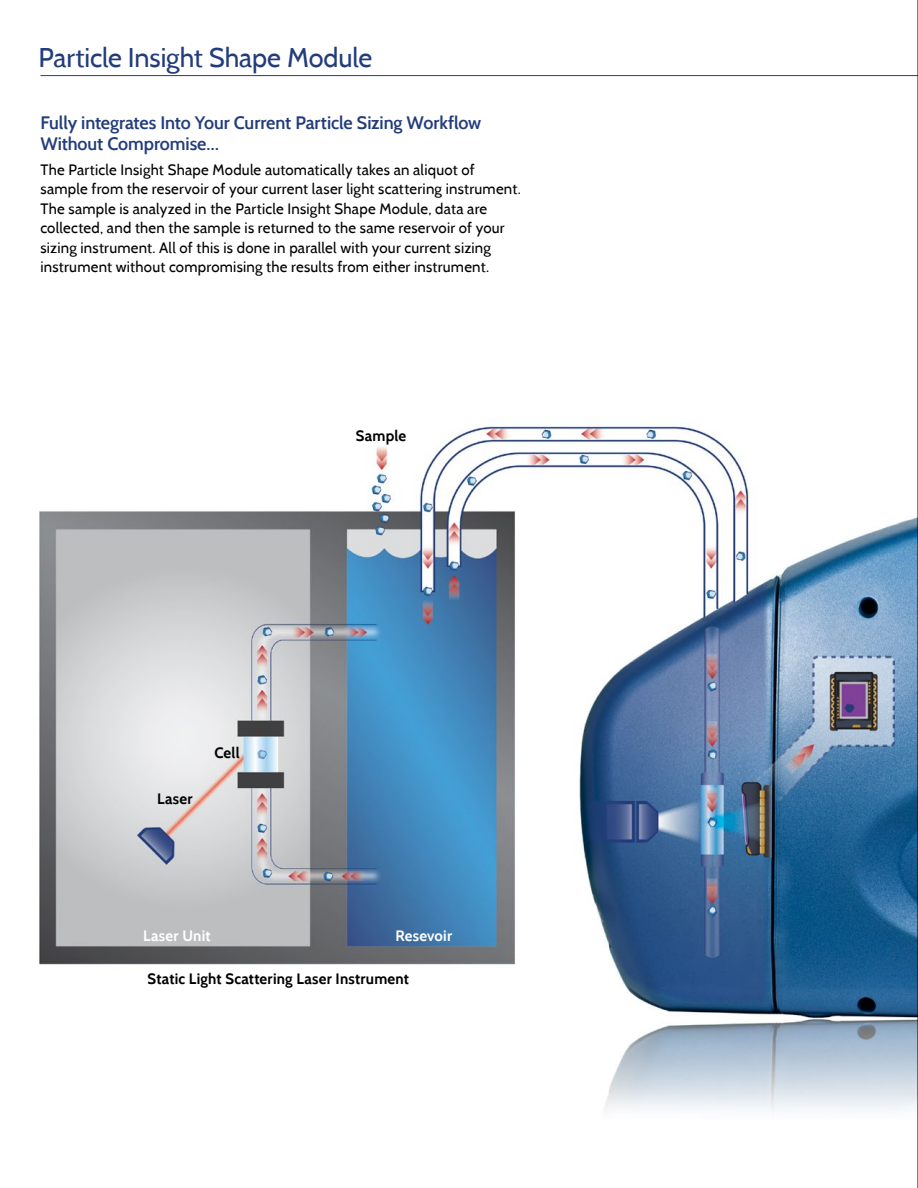
<style>
.page{position:relative;width:918px;height:1188px;background:#fff}
.page>*{position:absolute;margin:0;border:0;box-sizing:border-box;transform-origin:0 0}
.t1{font:27px "Cabin";letter-spacing:-.005em;color:#233c7b}
.t2{font:600 18px/21px "Cabin";letter-spacing:-.005em;color:#233c7b}
.t3{font:15px/19.5px "Cabin";letter-spacing:.015em;color:#000}
.t4{font:700 15px "Cabin";letter-spacing:.015em;color:#000}
.t5{font:700 15px "Cabin";letter-spacing:.015em;color:#fff}
</style>
<div class="page">
<img style="left:39px;top:426px;width:878px;height:685px">
<hr style="left:40px;top:75px;width:878px;height:1px;background:#233c7b">
<hr style="left:917px;top:0;width:1px;height:1188px;background:#000">
<h1 class="t1" style="left:38px;top:40px;width:335px">Particle Insight Shape Module</h1>
<p class="t2" style="left:40px;top:112px;width:442px">Fully integrates Into Your Current Particle Sizing Workflow<br>Without Compromise…</p>
<p class="t3" style="left:40px;top:160px;width:482px">The Particle Insight Shape Module automatically takes an aliquot of sample from the reservoir of your current laser light scattering instrument.<br>The sample is analyzed in the Particle Insight Shape Module, data are collected, and then the sample is returned to the same reservoir of your sizing instrument. All of this is done in parallel with your current sizing instrument without compromising the results from either instrument.</p>
<p class="t4" style="left:356px;top:427px;width:52px">Sample</p>
<p class="t4" style="left:157px;top:790px;width:37px">Laser</p>
<p class="t4" style="left:214px;top:743px;width:27px">Cell</p>
<p class="t5" style="left:143px;top:927px;width:69px">Laser Unit</p>
<p class="t5" style="left:395px;top:927px;width:58px">Resevoir</p>
<p class="t4" style="left:148px;top:970px;width:263px">Static Light Scattering Laser Instrument</p>
</div>
